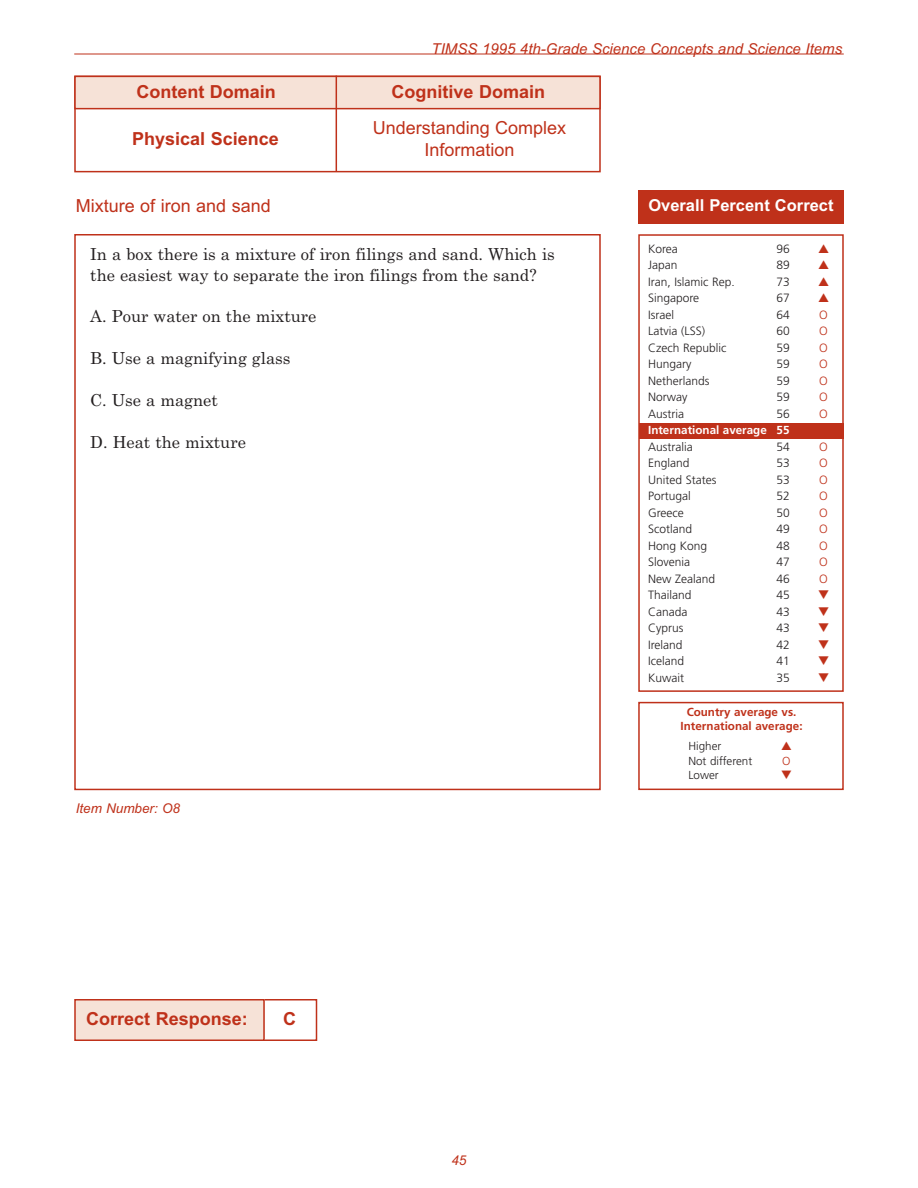
<style>
.page{position:relative;width:918px;height:1188px;background:#fff}
.page>*{position:absolute;margin:0;border:0;box-sizing:border-box;transform-origin:0 0}
.t1{font:700 18px "Arial";color:#bf311a}
.t2{font:18px/21.6px "Arial";color:#bf311a;text-align:center}
.t3{font:16.5px/20.2px "Century Schoolbook";color:#231f20}
.t4{font:700 16.5px "Arial";color:#fff}
.t5{font:italic 15px "Arial";color:#bf311a}
.t6{font:italic 13.5px "Arial";color:#bf311a}
.t7{font:300 12px "Frutiger";color:#231f20}
.t8{font:300 12px "Frutiger";color:#bf311a}
.t9{font:700 11.7px/14.4px "Frutiger";color:#bf311a;text-align:center}
.t10{font:300 11.7px/14.4px "Frutiger";color:#231f20}
.t11{font:700 11.7px "Frutiger";color:#fff}
.t12{font:300 11.7px "Frutiger";color:#bf311a}
</style>
<div class="page">
<hr style="left:74px;top:54px;width:770px;height:1px;background:#bf311a">
<div style="left:74px;top:76px;width:527px;height:96px;border:2px solid #bf311a"></div>
<div style="left:75px;top:76px;width:525px;height:33px;background:#f6e2d7"></div>
<div style="left:74px;top:76px;width:527px;height:33px;border:2px solid #bf311a"></div>
<hr style="left:336px;top:76px;width:1px;height:96px;background:#bf311a">
<div style="left:263px;top:999px;width:54px;height:42px;border:2px solid #bf311a"></div>
<div style="left:75px;top:1000px;width:189px;height:40px;background:#f6e2d7"></div>
<div style="left:74px;top:999px;width:191px;height:42px;border:2px solid #bf311a"></div>
<svg style="left:74px;top:234px;width:770px;height:557px"></svg>
<div style="left:639px;top:423px;width:205px;height:16px;background:#bf311a"></div>
<div style="left:638px;top:702px;width:206px;height:88px;border:2px solid #bf311a"></div>
<div style="left:638px;top:190px;width:206px;height:34px;background:#bf311a"></div>
<svg style="left:782px;top:742px;width:9px;height:8px"></svg>
<svg style="left:782px;top:771px;width:9px;height:8px"></svg>
<svg style="left:819px;top:244px;width:10px;height:9px"></svg>
<svg style="left:819px;top:261px;width:10px;height:8px"></svg>
<svg style="left:819px;top:277px;width:10px;height:9px"></svg>
<svg style="left:819px;top:294px;width:10px;height:8px"></svg>
<svg style="left:819px;top:591px;width:10px;height:8px"></svg>
<svg style="left:819px;top:607px;width:10px;height:9px"></svg>
<svg style="left:819px;top:624px;width:10px;height:8px"></svg>
<svg style="left:819px;top:640px;width:10px;height:9px"></svg>
<svg style="left:819px;top:657px;width:10px;height:8px"></svg>
<svg style="left:819px;top:673px;width:10px;height:9px"></svg>
<p class="t5" style="left:432px;top:43px;width:412px">TIMSS 1995 4th-Grade Science Concepts and Science Items</p>
<h1 class="t1" style="left:136px;top:85px;width:141px">Content Domain</h1>
<h1 class="t1" style="left:392px;top:85px;width:155px">Cognitive Domain</h1>
<h1 class="t1" style="left:132px;top:132px;width:148px">Physical Science</h1>
<h1 class="t2" style="left:373px;top:119px;width:195px">Understanding Complex<br>Information</h1>
<h1 class="t2" style="left:76px;top:197px;width:197px">Mixture of iron and sand</h1>
<h2 class="t3" style="left:90px;top:246px;width:466px">In a box there is a mixture of iron filings and sand. Which is the easiest way to separate the iron filings from the sand?</h2>
<h2 class="t3" style="left:90px;top:308px;width:228px">A. Pour water on the mixture</h2>
<h2 class="t3" style="left:90px;top:350px;width:202px">B. Use a magnifying glass</h2>
<h2 class="t3" style="left:90px;top:392px;width:129px">C. Use a magnet</h2>
<h2 class="t3" style="left:90px;top:433px;width:157px">D. Heat the mixture</h2>
<p class="t6" style="left:76px;top:804px;width:106px">Item Number: O8</p>
<h1 class="t1" style="left:86px;top:1013px;width:163px">Correct Response:</h1>
<h1 class="t1" style="left:283px;top:1013px;width:14px">C</h1>
<p class="t6" style="left:451px;top:1156px;width:17px">45</p>
<h2 class="t4" style="left:648px;top:199px;width:187px">Overall Percent Correct</h2>
<p class="t7" style="left:648px;top:244px;width:31px">Korea</p>
<p class="t7" style="left:776px;top:244px;width:15px">96</p>
<p class="t7" style="left:648px;top:260px;width:31px">Japan</p>
<p class="t7" style="left:776px;top:260px;width:15px">89</p>
<p class="t7" style="left:648px;top:277px;width:88px">Iran, Islamic Rep.</p>
<p class="t7" style="left:776px;top:277px;width:15px">73</p>
<p class="t7" style="left:648px;top:293px;width:53px">Singapore</p>
<p class="t7" style="left:776px;top:293px;width:15px">67</p>
<p class="t7" style="left:648px;top:310px;width:27px">Israel</p>
<p class="t7" style="left:776px;top:310px;width:15px">64</p>
<p class="t8" style="left:819px;top:310px;width:10px">O</p>
<p class="t7" style="left:648px;top:326px;width:58px">Latvia (LSS)</p>
<p class="t7" style="left:776px;top:326px;width:15px">60</p>
<p class="t8" style="left:819px;top:326px;width:10px">O</p>
<p class="t7" style="left:648px;top:343px;width:80px">Czech Republic</p>
<p class="t7" style="left:776px;top:343px;width:15px">59</p>
<p class="t8" style="left:819px;top:343px;width:10px">O</p>
<p class="t7" style="left:648px;top:359px;width:45px">Hungary</p>
<p class="t7" style="left:776px;top:359px;width:15px">59</p>
<p class="t8" style="left:819px;top:359px;width:10px">O</p>
<p class="t7" style="left:648px;top:376px;width:63px">Netherlands</p>
<p class="t7" style="left:776px;top:376px;width:15px">59</p>
<p class="t8" style="left:819px;top:376px;width:10px">O</p>
<p class="t7" style="left:648px;top:392px;width:41px">Norway</p>
<p class="t7" style="left:776px;top:392px;width:15px">59</p>
<p class="t8" style="left:819px;top:392px;width:10px">O</p>
<p class="t7" style="left:648px;top:409px;width:37px">Austria</p>
<p class="t7" style="left:776px;top:409px;width:15px">56</p>
<p class="t8" style="left:819px;top:409px;width:10px">O</p>
<p class="t11" style="left:648px;top:426px;width:143px">International average 55</p>
<p class="t7" style="left:648px;top:442px;width:46px">Australia</p>
<p class="t7" style="left:776px;top:442px;width:15px">54</p>
<p class="t8" style="left:819px;top:442px;width:10px">O</p>
<p class="t7" style="left:648px;top:458px;width:43px">England</p>
<p class="t7" style="left:776px;top:458px;width:15px">53</p>
<p class="t8" style="left:819px;top:458px;width:10px">O</p>
<p class="t7" style="left:648px;top:475px;width:70px">United States</p>
<p class="t7" style="left:776px;top:475px;width:15px">53</p>
<p class="t8" style="left:819px;top:475px;width:10px">O</p>
<p class="t7" style="left:648px;top:491px;width:44px">Portugal</p>
<p class="t7" style="left:776px;top:491px;width:15px">52</p>
<p class="t8" style="left:819px;top:491px;width:10px">O</p>
<p class="t7" style="left:648px;top:508px;width:37px">Greece</p>
<p class="t7" style="left:776px;top:508px;width:15px">50</p>
<p class="t8" style="left:819px;top:508px;width:10px">O</p>
<p class="t7" style="left:648px;top:524px;width:45px">Scotland</p>
<p class="t7" style="left:776px;top:524px;width:15px">49</p>
<p class="t8" style="left:819px;top:524px;width:10px">O</p>
<p class="t7" style="left:648px;top:541px;width:61px">Hong Kong</p>
<p class="t7" style="left:776px;top:541px;width:15px">48</p>
<p class="t8" style="left:819px;top:541px;width:10px">O</p>
<p class="t7" style="left:648px;top:557px;width:43px">Slovenia</p>
<p class="t7" style="left:776px;top:557px;width:15px">47</p>
<p class="t8" style="left:819px;top:557px;width:10px">O</p>
<p class="t7" style="left:648px;top:574px;width:69px">New Zealand</p>
<p class="t7" style="left:776px;top:574px;width:15px">46</p>
<p class="t8" style="left:819px;top:574px;width:10px">O</p>
<p class="t7" style="left:648px;top:590px;width:45px">Thailand</p>
<p class="t7" style="left:776px;top:590px;width:15px">45</p>
<p class="t7" style="left:648px;top:607px;width:41px">Canada</p>
<p class="t7" style="left:776px;top:607px;width:15px">43</p>
<p class="t7" style="left:648px;top:623px;width:37px">Cyprus</p>
<p class="t7" style="left:776px;top:623px;width:15px">43</p>
<p class="t7" style="left:648px;top:640px;width:36px">Ireland</p>
<p class="t7" style="left:776px;top:640px;width:15px">42</p>
<p class="t7" style="left:648px;top:656px;width:37px">Iceland</p>
<p class="t7" style="left:776px;top:656px;width:15px">41</p>
<p class="t7" style="left:648px;top:673px;width:37px">Kuwait</p>
<p class="t7" style="left:776px;top:673px;width:15px">35</p>
<p class="t9" style="left:681px;top:706px;width:123px">Country average vs.<br>International average:</p>
<p class="t10" style="left:688px;top:740px;width:65px">Higher<br>Not different</p>
<p class="t12" style="left:782px;top:756px;width:10px">O</p>
<p class="t10" style="left:688px;top:769px;width:32px">Lower</p>
</div>
